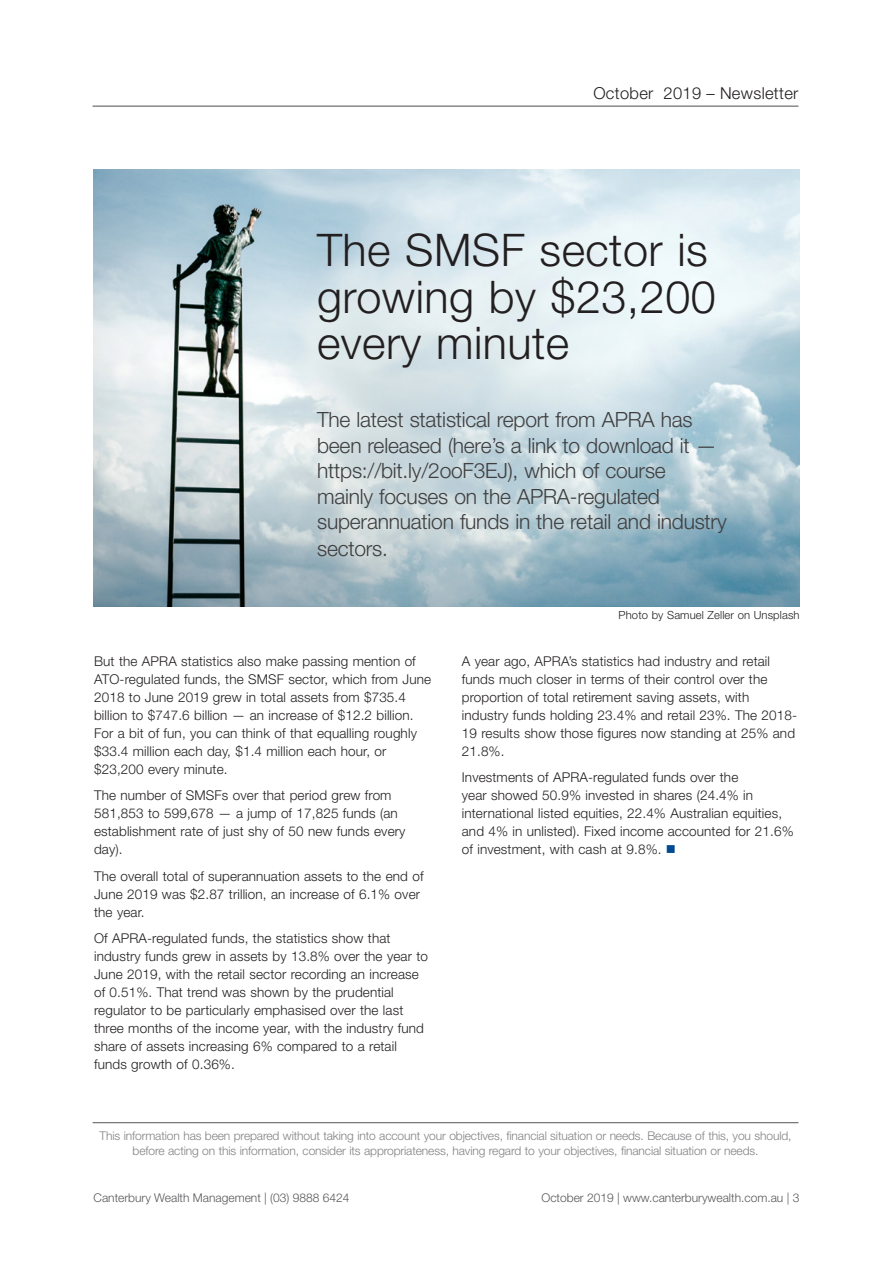
<style>
.page{position:relative;width:893px;height:1263px;background:#fff}
.page>*{position:absolute;margin:0;border:0;box-sizing:border-box;transform-origin:0 0}
._15_Article_head_1{font:300 45px/46.5px "Helvetica Neue";letter-spacing:.01em;color:#231f20}
._15_Blurb_text{font:300 21px/25.8px "Helvetica Neue";letter-spacing:-.01em;color:#3e3e3f}
.t1{font:300 16.5px "Helvetica Neue";letter-spacing:.02em;color:#231f20}
._15_Body_text{font:300 13.5px/18px "Helvetica Neue";letter-spacing:.01em;color:#231f20}
.Disclaimer{font:300 12px/15px "Helvetica Neue";letter-spacing:-.01em;color:#808285;text-align:center}
.t2{font:300 12px "Helvetica Neue";color:#57585a}
._15_Footnote{font:300 11.25px "Helvetica Neue";letter-spacing:.01em;color:#231f20}
.s1{color:#014990}
</style>
<div class="page">
<hr style="left:93px;top:106px;width:705px;height:1px;background:#231f20">
<img style="left:94px;top:169px;width:706px;height:438px">
<hr style="left:93px;top:1122px;width:705px;height:1px;background:#231f20">
<p class="t1" style="left:593px;top:83px;width:207px">October 2019 – Newsletter</p>
<p class="_15_Article_head_1" style="left:317px;top:226px;width:400px">The SMSF sector is growing by $23,200 every minute</p>
<p class="_15_Blurb_text" style="left:317px;top:406px;width:411px">The latest statistical report from APRA has been released (here’s a link to download it — https://bit.ly/2ooF3EJ), which of course mainly focuses on the APRA-regulated superannuation funds in the retail and industry sectors.</p>
<p class="_15_Body_text" style="left:94px;top:651px;width:339px">But the APRA statistics also make passing mention of ATO-regulated funds, the SMSF sector, which from June 2018 to June 2019 grew in total assets from $735.4 billion to $747.6 billion — an increase of $12.2 billion.<br>For a bit of fun, you can think of that equalling roughly $33.4 million each day, $1.4 million each hour, or $23,200 every minute.</p>
<p class="_15_Body_text" style="left:94px;top:786px;width:313px">The number of SMSFs over that period grew from 581,853 to 599,678 — a jump of 17,825 funds (an establishment rate of just shy of 50 new funds every day).</p>
<p class="_15_Body_text" style="left:94px;top:866px;width:331px">The overall total of superannuation assets to the end of<br>June 2019 was $2.87 trillion, an increase of 6.1% over the year.</p>
<p class="_15_Body_text" style="left:94px;top:929px;width:335px">Of APRA-regulated funds, the statistics show that industry funds grew in assets by 13.8% over the year to June 2019, with the retail sector recording an increase of 0.51%. That trend was shown by the prudential regulator to be particularly emphasised over the last three months of the income year, with the industry fund share of assets increasing 6% compared to a retail funds growth of 0.36%.</p>
<p class="_15_Footnote" style="left:619px;top:608px;width:182px">Photo by Samuel Zeller on Unsplash</p>
<p class="_15_Body_text" style="left:462px;top:651px;width:337px">A year ago, APRA’s statistics had industry and retail funds much closer in terms of their control over the proportion of total retirement saving assets, with industry funds holding 23.4% and retail 23%. The 2018- 19 results show those figures now standing at 25% and 21.8%.</p>
<p class="_15_Body_text" style="left:462px;top:768px;width:333px">Investments of APRA-regulated funds over the<br>year showed 50.9% invested in shares (24.4% in international listed equities, 22.4% Australian equities, and 4% in unlisted). Fixed income accounted for 21.6% of investment, with cash at 9.8%. <span class="s1">■</span></p>
<p class="Disclaimer" style="left:100px;top:1128px;width:693px">This information has been prepared without taking into account your objectives, financial situation or needs. Because of this, you should, before acting on this information, consider its appropriateness, having regard to your objectives, financial situation or needs.</p>
<p class="t2" style="left:94px;top:1190px;width:257px">Canterbury Wealth Management | (03) 9888 6424</p>
<p class="t2" style="left:541px;top:1190px;width:259px">October 2019 | www.canterburywealth.com.au | 3</p>
</div>
